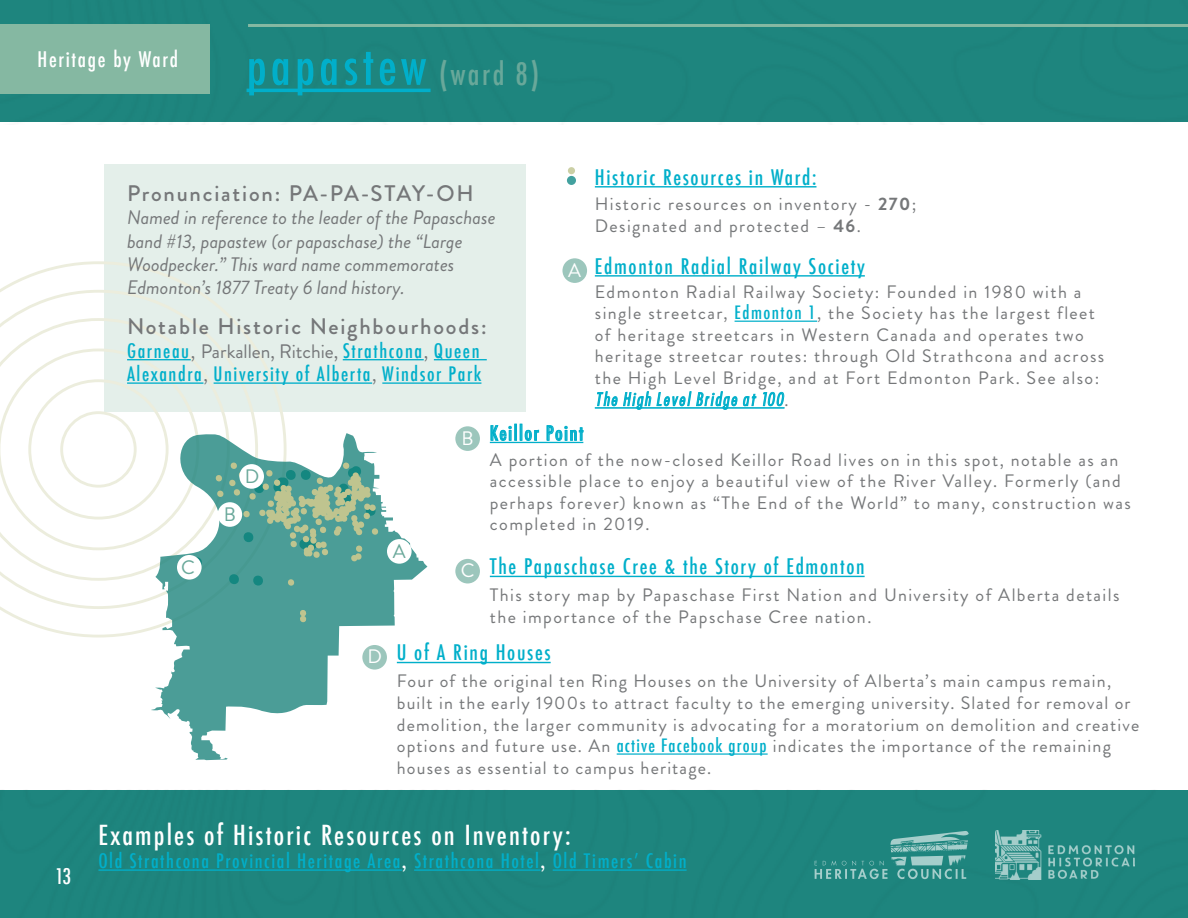
<style>
.page{position:relative;width:1188px;height:918px;background:#fff}
.page>*{position:absolute;margin:0;border:0;box-sizing:border-box;transform-origin:0 0}
.t1{font:500 condensed 51px "Futura";letter-spacing:.08em;color:#01afca}
.t2{font:500 condensed 27px "Futura";letter-spacing:.08em;color:#fff}
.t3{font:500 22.5px "Brandon Grotesque";letter-spacing:.08em;color:#757779}
.t4{font:500 condensed 21px "Futura";letter-spacing:.08em;color:#01afca}
.t5{font:500 condensed 21px "Futura";letter-spacing:.08em;color:#fff}
.t6{font:500 condensed 19.5px/23.4px "Futura";letter-spacing:.08em;color:#01afca}
.t7{font:italic 19.5px/23.4px "Brandon Grotesque";color:#757779}
.t8{font:19.5px "Brandon Grotesque";color:#fff}
.t9{font:19.5px "Brandon Grotesque";color:#69a89a}
.t10{font:18px/21.6px "Brandon Grotesque";letter-spacing:.08em;color:#757779}
.t11{font:italic 500 16.5px "Futura Cond";letter-spacing:.08em;color:#01afca}
.s1{font-size:30px;color:#69a89a}
.s2{font-family:"Brandon Grotesque";font-weight:400;font-stretch:normal;color:#757779}
.s3{font-weight:700}
.s4{font-family:"Futura";font-weight:500;font-stretch:condensed;color:#01afca}
.s5{font-family:"Brandon Grotesque";font-weight:400;font-style:normal;font-size:18px;color:#757779}
.s6{font-family:"Brandon Grotesque";font-stretch:normal;color:#fff}
</style>
<div class="page">
<div style="left:104px;top:164px;width:422px;height:247px;background:#e4efea"></div>
<svg style="left:0;top:261px;width:287px;height:377px"></svg>
<svg style="left:151px;top:433px;width:276px;height:327px"></svg>
<svg style="left:251px;top:576px;width:14px;height:10px"></svg>
<svg style="left:227px;top:574px;width:14px;height:10px"></svg>
<svg style="left:197px;top:557px;width:7px;height:10px"></svg>
<svg style="left:215px;top:463px;width:164px;height:98px;background:#6ca998"></svg>
<svg style="left:287px;top:579px;width:8px;height:7px"></svg>
<svg style="left:299px;top:610px;width:8px;height:12px"></svg>
<div style="left:0;top:790px;width:1188px;height:128px;background:#1e857e"></div>
<div style="left:0;top:0;width:1188px;height:122px;background:#1e857e"></div>
<div style="left:0;top:24px;width:209px;height:70px;background:#85b8a2"></div>
<hr style="left:248px;top:24px;width:940px;height:3px;background:#85b8a2">
<hr style="left:247px;top:89px;width:184px;height:3px;background:#01afca">
<hr style="left:127px;top:359px;width:64px;height:1px;background:#01afca">
<hr style="left:343px;top:359px;width:81px;height:1px;background:#01afca">
<hr style="left:434px;top:359px;width:53px;height:1px;background:#01afca">
<hr style="left:127px;top:382px;width:76px;height:2px;background:#01afca">
<hr style="left:214px;top:382px;width:158px;height:2px;background:#01afca">
<hr style="left:382px;top:382px;width:99px;height:2px;background:#01afca">
<hr style="left:735px;top:321px;width:82px;height:1px;background:#01afca">
<hr style="left:595px;top:408px;width:190px;height:1px;background:#01afca">
<svg style="left:597px;top:391px;width:54px;height:19px"></svg>
<svg style="left:657px;top:391px;width:80px;height:19px"></svg>
<svg style="left:743px;top:394px;width:14px;height:12px"></svg>
<svg style="left:763px;top:392px;width:21px;height:14px"></svg>
<hr style="left:617px;top:753px;width:151px;height:2px;background:#01afca">
<hr style="left:595px;top:275px;width:270px;height:2px;background:#01afca">
<hr style="left:595px;top:186px;width:222px;height:2px;background:#01afca">
<hr style="left:490px;top:442px;width:93px;height:1px;background:#01afca">
<svg style="left:490px;top:424px;width:49px;height:17px"></svg>
<svg style="left:546px;top:425px;width:38px;height:16px"></svg>
<hr style="left:490px;top:576px;width:375px;height:1px;background:#01afca">
<hr style="left:397px;top:662px;width:154px;height:1px;background:#01afca">
<div style="left:562px;top:258px;width:25px;height:25px;background:#9cc6bc;border-radius:50%"></div>
<div style="left:455px;top:426px;width:25px;height:25px;background:#9cc6bc;border-radius:50%"></div>
<div style="left:455px;top:559px;width:25px;height:24px;background:#9cc6bc;border-radius:50%"></div>
<div style="left:362px;top:645px;width:25px;height:25px;background:#9cc6bc;border-radius:50%"></div>
<div style="left:218px;top:502px;width:24px;height:25px;background:#fff;border-radius:50%"></div>
<div style="left:177px;top:555px;width:25px;height:25px;background:#fff;border-radius:50%"></div>
<div style="left:239px;top:464px;width:25px;height:25px;background:#fff;border-radius:50%"></div>
<div style="left:387px;top:539px;width:25px;height:25px;background:#fff;border-radius:50%"></div>
<div style="left:568px;top:167px;width:7px;height:7px;background:#cbcfa5;border-radius:50%"></div>
<svg style="left:567px;top:176px;width:9px;height:9px"></svg>
<svg style="left:815px;top:831px;width:154px;height:48px;background:#3f9690"></svg>
<img style="left:995px;top:831px;width:140px;height:48px">
<hr style="left:98px;top:869px;width:304px;height:2px;background:#01afca">
<hr style="left:414px;top:869px;width:127px;height:2px;background:#01afca">
<hr style="left:553px;top:869px;width:134px;height:2px;background:#01afca">
<hr style="left:595px;top:407px;width:189px;height:2px;background:#01afca">
<p class="t5" style="left:38px;top:46px;width:142px">Heritage by Ward</p>
<h1 class="t1" style="left:247px;top:33px;width:294px">papastew <span class="s1">(ward 8)</span></h1>
<p class="t3" style="left:127px;top:177px;width:348px">Pronunciation: PA-PA-STAY-OH</p>
<p class="t7" style="left:127px;top:206px;width:370px">Named in reference to the leader of the Papaschase band #13, papastew (or papaschase) the “Large Woodpecker.” This ward name commemorates Edmonton’s 1877 Treaty 6 land history.</p>
<p class="t3" style="left:127px;top:311px;width:361px">Notable Historic Neighbourhoods:</p>
<p class="t6" style="left:127px;top:339px;width:356px">Garneau<span class="s2">, Parkallen, Ritchie,</span> Strathcona<span class="s2">,</span> Queen<br>Alexandra<span class="s2">,</span> University of Alberta<span class="s2">,</span> Windsor Park</p>
<p class="t8" style="left:568px;top:257px;width:14px">A</p>
<p class="t8" style="left:462px;top:425px;width:14px">B</p>
<p class="t6" style="left:490px;top:422px;width:95px">Keillor Point</p>
<p class="t4" style="left:595px;top:163px;width:223px">Historic Resources in Ward:</p>
<p class="t10" style="left:595px;top:193px;width:323px">Historic resources on inventory - <span class="s3">270</span>;<br>Designated and protected – <span class="s3">46</span>.</p>
<p class="t4" style="left:595px;top:252px;width:272px">Edmonton Radial Railway Society</p>
<p class="t10" style="left:595px;top:281px;width:511px">Edmonton Radial Railway Society: Founded in 1980 with a single streetcar, <span class="s4">Edmonton 1</span>, the Society has the largest fleet of heritage streetcars in Western Canada and operates two heritage streetcar routes: through Old Strathcona and across the High Level Bridge, and at Fort Edmonton Park. See also:</p>
<p class="t11" style="left:595px;top:389px;width:195px">The High Level Bridge at 100<span class="s5">.</span></p>
<p class="t5" style="left:55px;top:862px;width:18px">13</p>
<p class="t9" style="left:181px;top:554px;width:15px">C</p>
<p class="t9" style="left:224px;top:501px;width:14px">B</p>
<p class="t9" style="left:245px;top:463px;width:16px">D</p>
<p class="t8" style="left:367px;top:643px;width:16px">D</p>
<p class="t9" style="left:393px;top:537px;width:14px">A</p>
<p class="t8" style="left:461px;top:557px;width:15px">C</p>
<p class="t10" style="left:490px;top:449px;width:642px">A portion of the now-closed Keillor Road lives on in this spot, notable as an accessible place to enjoy a beautiful view of the River Valley. Formerly (and perhaps forever) known as “The End of the World” to many, construction was completed in 2019.</p>
<p class="t4" style="left:490px;top:553px;width:376px">The Papaschase Cree &amp; the Story of Edmonton</p>
<p class="t10" style="left:490px;top:584px;width:631px">This story map by Papaschase First Nation and University of Alberta details the importance of the Papschase Cree nation.</p>
<p class="t4" style="left:397px;top:639px;width:155px">U of A Ring Houses</p>
<p class="t10" style="left:397px;top:671px;width:744px">Four of the original ten Ring Houses on the University of Alberta’s main campus remain, built in the early 1900s to attract faculty to the emerging university. Slated for removal or demolition, the larger community is advocating for a moratorium on demolition and creative options and future use. An <span class="s4">active Facebook group</span> indicates the importance of the remaining houses as essential to campus heritage.</p>
<h2 class="t2" style="left:98px;top:817px;width:474px">Examples of Historic Resources on Inventory:</h2>
<p class="t6" style="left:98px;top:849px;width:590px">Old Strathcona Provincial Heritage Area<span class="s6">,</span> Strathcona Hotel<span class="s6">,</span> Old Timers’ Cabin</p>
</div>
